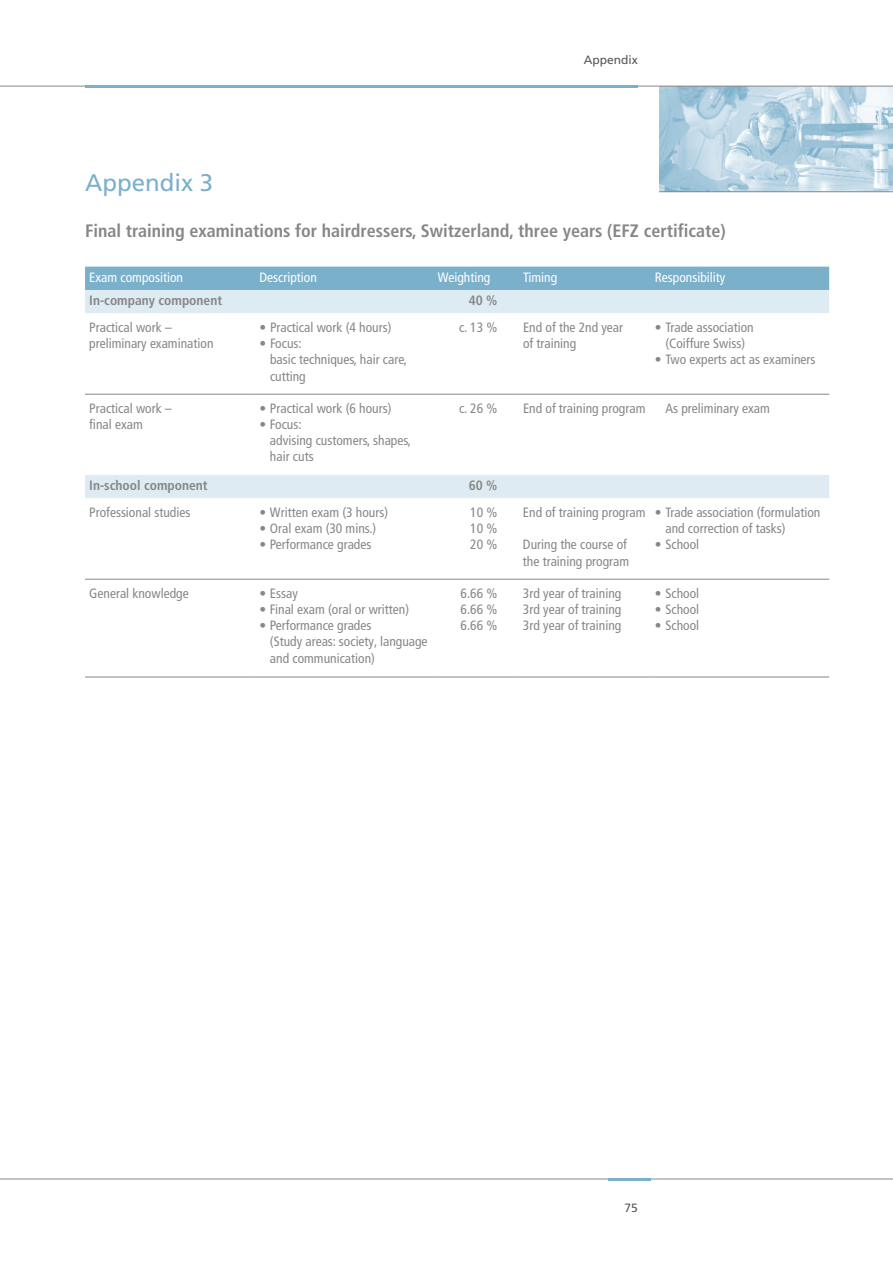
<style>
.page{position:relative;width:893px;height:1263px;background:#fff}
.page>*{position:absolute;margin:0;border:0;box-sizing:border-box;transform-origin:0 0}
.t1{font:24px "Frutiger LT Com";color:#7bb0ca}
.t2{font:700 condensed 18px "Frutiger LT Com";color:#878786}
.t3{font:condensed 13.5px/16.2px "Frutiger LT Com";color:#878786}
.t4{font:condensed 13.5px "Frutiger LT Com";color:#fff}
.t5{font:700 condensed 13.5px "Frutiger LT Com";color:#878786}
.t6{font:12px "Frutiger LT Com";color:#565656}
.s1{color:#fff}
</style>
<div class="page">
<img style="left:659px;top:87px;width:234px;height:104px">
<hr style="left:0;top:1178px;width:893px;height:1px;background:#878786">
<hr style="left:0;top:86px;width:893px;height:1px;background:#878786">
<hr style="left:608px;top:1178px;width:43px;height:2px;background:#7bb0ca">
<hr style="left:659px;top:191px;width:234px;height:1px;background:#878786">
<hr style="left:85px;top:85px;width:553px;height:2px;background:#7bb0ca">
<div style="left:85px;top:267px;width:744px;height:23px;background:#7bb0ca"></div>
<div style="left:85px;top:290px;width:744px;height:23px;background:#deebf3"></div>
<svg style="left:85px;top:393px;width:744px;height:284px"></svg>
<hr style="left:651px;top:394px;width:178px;height:1px;background:#878786">
<hr style="left:85px;top:394px;width:170px;height:1px;background:#878786">
<hr style="left:255px;top:394px;width:179px;height:1px;background:#878786">
<hr style="left:434px;top:394px;width:85px;height:1px;background:#878786">
<hr style="left:519px;top:394px;width:132px;height:1px;background:#878786">
<hr style="left:85px;top:579px;width:170px;height:1px;background:#878786">
<hr style="left:255px;top:579px;width:179px;height:1px;background:#878786">
<hr style="left:434px;top:579px;width:85px;height:1px;background:#878786">
<hr style="left:519px;top:579px;width:132px;height:1px;background:#878786">
<hr style="left:651px;top:579px;width:178px;height:1px;background:#878786">
<hr style="left:85px;top:677px;width:170px;height:1px;background:#878786">
<hr style="left:255px;top:677px;width:179px;height:1px;background:#878786">
<hr style="left:434px;top:677px;width:85px;height:1px;background:#878786">
<hr style="left:519px;top:677px;width:132px;height:1px;background:#878786">
<hr style="left:651px;top:677px;width:178px;height:1px;background:#878786">
<h1 class="t1" style="left:85px;top:169px;width:130px">Appendix 3</h1>
<p class="t6" style="left:584px;top:53px;width:55px">Appendix</p>
<h2 class="t2" style="left:85px;top:220px;width:642px">Final training examinations for hairdressers, Switzerland, three years (EFZ certificate)</h2>
<p class="t4" style="left:89px;top:269px;width:95px">Exam composition</p>
<p class="t4" style="left:259px;top:269px;width:59px">Description</p>
<p class="t4" style="left:438px;top:269px;width:54px">Weighting</p>
<p class="t4" style="left:523px;top:269px;width:36px">Timing</p>
<p class="t4" style="left:655px;top:269px;width:72px">Responsibility</p>
<p class="t5" style="left:89px;top:293px;width:134px">In-company component</p>
<p class="t5" style="left:469px;top:293px;width:30px">40 %</p>
<p class="t3" style="left:89px;top:319px;width:126px">Practical work – preliminary examination</p>
<p class="t3" style="left:259px;top:319px;width:134px">• Practical work (4 hours)</p>
<p class="t3" style="left:459px;top:319px;width:40px">c. 13 %</p>
<p class="t3" style="left:523px;top:319px;width:102px">End of the 2nd year of training</p>
<p class="t3" style="left:655px;top:319px;width:100px;text-align:center">• Trade association (Coiffure Swiss)</p>
<p class="t3" style="left:655px;top:352px;width:162px">• Two experts act as examiners</p>
<p class="t3" style="left:270px;top:335px;width:139px;text-indent:-11px">• Focus:<br>basic techniques, hair care, cutting</p>
<p class="t3" style="left:89px;top:400px;width:84px">Practical work – final exam</p>
<p class="t3" style="left:259px;top:400px;width:134px">• Practical work (6 hours)</p>
<p class="t3" style="left:270px;top:416px;width:143px;text-indent:-11px">• Focus:<br>advising customers, shapes, hair cuts</p>
<p class="t3" style="left:459px;top:400px;width:40px">c. 26 %</p>
<p class="t3" style="left:523px;top:400px;width:248px">End of training program <span class="s1">•</span> As preliminary exam</p>
<p class="t5" style="left:89px;top:477px;width:120px">In-school component</p>
<p class="t5" style="left:469px;top:477px;width:30px">60 %</p>
<p class="t3" style="left:89px;top:504px;width:103px">Professional studies</p>
<p class="t3" style="left:259px;top:504px;width:130px">• Written exam (3 hours)</p>
<p class="t3" style="left:259px;top:520px;width:119px">• Oral exam (30 mins.)</p>
<p class="t3" style="left:259px;top:537px;width:114px">• Performance grades</p>
<p class="t3" style="left:470px;top:504px;width:29px;text-align:justify">10 % 10 % 20 %</p>
<p class="t3" style="left:523px;top:504px;width:124px">End of training program</p>
<p class="t3" style="left:523px;top:537px;width:108px">During the course of the training program</p>
<p class="t3" style="left:665px;top:504px;width:156px;text-indent:-11px">• Trade association (formulation and correction of tasks)</p>
<p class="t3" style="left:655px;top:537px;width:46px">• School</p>
<p class="t3" style="left:89px;top:585px;width:101px">General knowledge</p>
<p class="t3" style="left:259px;top:585px;width:40px">• Essay</p>
<p class="t3" style="left:259px;top:601px;width:151px">• Final exam (oral or written)</p>
<p class="t3" style="left:270px;top:617px;width:159px;text-indent:-11px">• Performance grades<br>(Study areas: society, language and communication)</p>
<p class="t3" style="left:461px;top:585px;width:38px;text-align:justify">6.66 % 6.66 % 6.66 %</p>
<p class="t3" style="left:523px;top:585px;width:100px;text-align:justify">3rd year of training 3rd year of training 3rd year of training</p>
<p class="t3" style="left:655px;top:585px;width:46px">• School</p>
<p class="t3" style="left:655px;top:601px;width:46px">• School</p>
<p class="t3" style="left:655px;top:617px;width:46px">• School</p>
<p class="t6" style="left:624px;top:1201px;width:15px">75</p>
</div>
